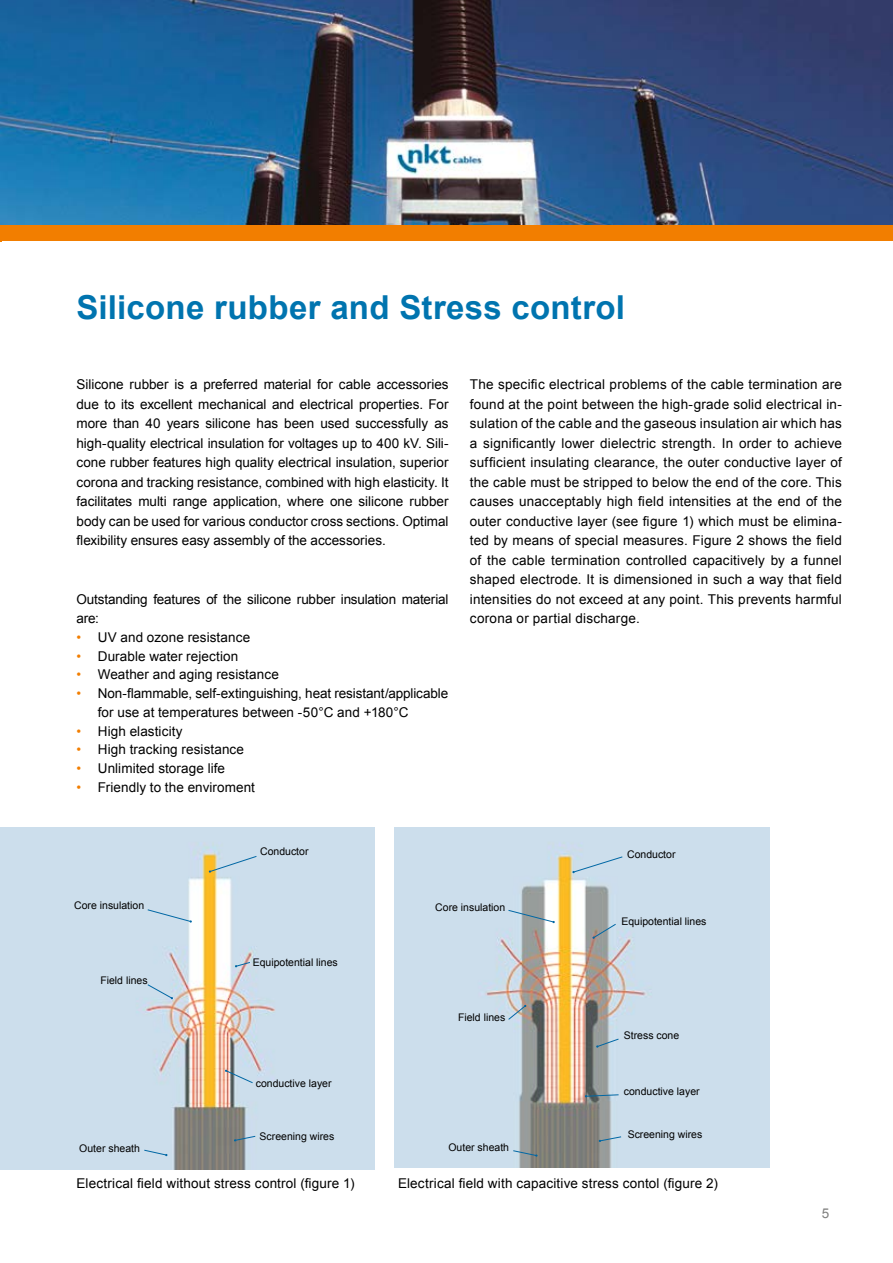
<style>
.page{position:relative;width:893px;height:1263px;background:#fff}
.page>*{position:absolute;margin:0;border:0;box-sizing:border-box;transform-origin:0 0}
.t1{font:700 33px "Arial";letter-spacing:.005em;color:#0074af}
.t2{font:13.5px/19.5px "Arial";letter-spacing:.005em;color:#000;text-align:justify}
.t3{font:13.5px/19.5px "Arial";letter-spacing:-.015em;color:#000}
.t4{font:13.5px "Arial";color:#7f7f7e}
.t5{font:10.5px "Arial";color:#000}
.s1{color:#f27e00}
</style>
<div class="page">
<img style="left:395px;top:827px;width:375px;height:340px">
<img style="left:0;top:827px;width:374px;height:342px">
<svg style="left:209px;top:856px;width:48px;height:17px"></svg>
<svg style="left:147px;top:909px;width:45px;height:14px"></svg>
<svg style="left:235px;top:962px;width:16px;height:5px"></svg>
<svg style="left:234px;top:1136px;width:22px;height:5px"></svg>
<svg style="left:144px;top:1149px;width:23px;height:7px"></svg>
<svg style="left:147px;top:984px;width:26px;height:15px"></svg>
<svg style="left:225px;top:1070px;width:28px;height:13px"></svg>
<svg style="left:572px;top:856px;width:51px;height:17px"></svg>
<svg style="left:508px;top:910px;width:47px;height:13px"></svg>
<svg style="left:592px;top:923px;width:24px;height:16px"></svg>
<svg style="left:599px;top:1136px;width:23px;height:6px"></svg>
<svg style="left:513px;top:1150px;width:25px;height:7px"></svg>
<svg style="left:508px;top:1005px;width:18px;height:15px"></svg>
<svg style="left:585px;top:1094px;width:34px;height:3px"></svg>
<svg style="left:596px;top:1038px;width:23px;height:10px"></svg>
<img style="left:0;top:0;width:893px;height:225px">
<div style="left:0;top:225px;width:893px;height:16px;background:#f27e00"></div>
<h1 class="t1" style="left:77px;top:285px;width:550px">Silicone rubber and Stress control</h1>
<p class="t2" style="left:77px;top:375px;width:374px">Silicone rubber is a preferred material for cable accessories due to its excellent mechanical and electrical properties. For more than 40 years silicone has been used successfully as high-quality electrical insulation for voltages up to 400 kV. Sili&shy;cone rubber features high quality electrical insulation, superior corona and tracking resistance, combined with high elasticity. It facilitates multi range application, where one silicone rubber body can be used for various conductor cross sections. Optimal flexibility ensures easy assembly of the accessories.</p>
<p class="t3" style="left:77px;top:589px;width:374px">Outstanding features of the silicone rubber insulation material are:</p>
<p class="t2" style="left:77px;top:627px;width:175px"><span class="s1">•</span> UV and ozone resistance</p>
<p class="t2" style="left:77px;top:646px;width:163px"><span class="s1">•</span> Durable water rejection</p>
<p class="t2" style="left:77px;top:665px;width:204px"><span class="s1">•</span> Weather and aging resistance</p>
<p class="t2" style="left:98px;top:684px;width:352px;line-height:18.8px;text-indent:-21px"><span class="s1">•</span> Non-flammable, self-extinguishing, heat resistant/applicable for use at temperatures between -50°C and +180°C</p>
<p class="t2" style="left:77px;top:721px;width:108px"><span class="s1">•</span> High elasticity</p>
<p class="t2" style="left:77px;top:740px;width:169px"><span class="s1">•</span> High tracking resistance</p>
<p class="t2" style="left:77px;top:759px;width:150px"><span class="s1">•</span> Unlimited storage life</p>
<p class="t2" style="left:77px;top:777px;width:180px"><span class="s1">•</span> Friendly to the enviroment</p>
<p class="t5" style="left:260px;top:845px;width:50px">Conductor</p>
<p class="t2" style="left:470px;top:375px;width:374px">The specific electrical problems of the cable termination are found at the point between the high-grade solid electrical in&shy;sulation of the cable and the gaseous insulation air which has a significantly lower dielectric strength. In order to achieve sufficient insulating clearance, the outer conductive layer of the cable must be stripped to below the end of the core. This causes unacceptably high field intensities at the end of the outer conductive layer (see figure 1) which must be elimina&shy;ted by means of special measures. Figure 2 shows the field of the cable termination controlled capacitively by a funnel shaped electrode. It is dimensioned in such a way that field intensities do not exceed at any point. This prevents harmful corona or partial discharge.</p>
<p class="t5" style="left:627px;top:847px;width:50px">Conductor</p>
<p class="t5" style="left:74px;top:898px;width:72px">Core insulation</p>
<p class="t5" style="left:100px;top:973px;width:49px">Field lines</p>
<p class="t5" style="left:79px;top:1141px;width:62px">Outer sheath</p>
<p class="t5" style="left:253px;top:955px;width:87px">Equipotential lines</p>
<p class="t5" style="left:256px;top:1076px;width:77px">conductive layer</p>
<p class="t5" style="left:260px;top:1129px;width:76px">Screening wires</p>
<p class="t5" style="left:435px;top:900px;width:72px">Core insulation</p>
<p class="t5" style="left:458px;top:1010px;width:49px">Field lines</p>
<p class="t5" style="left:448px;top:1141px;width:62px">Outer sheath</p>
<p class="t5" style="left:621px;top:915px;width:87px">Equipotential lines</p>
<p class="t5" style="left:624px;top:1028px;width:57px">Stress cone</p>
<p class="t5" style="left:624px;top:1085px;width:77px">conductive layer</p>
<p class="t5" style="left:628px;top:1127px;width:76px">Screening wires</p>
<p class="t2" style="left:77px;top:1173px;width:279px">Electrical field without stress control (figure 1)</p>
<p class="t2" style="left:398px;top:1173px;width:321px">Electrical field with capacitive stress contol (figure 2)</p>
<p class="t4" style="left:822px;top:1204px;width:9px">5</p>
</div>
